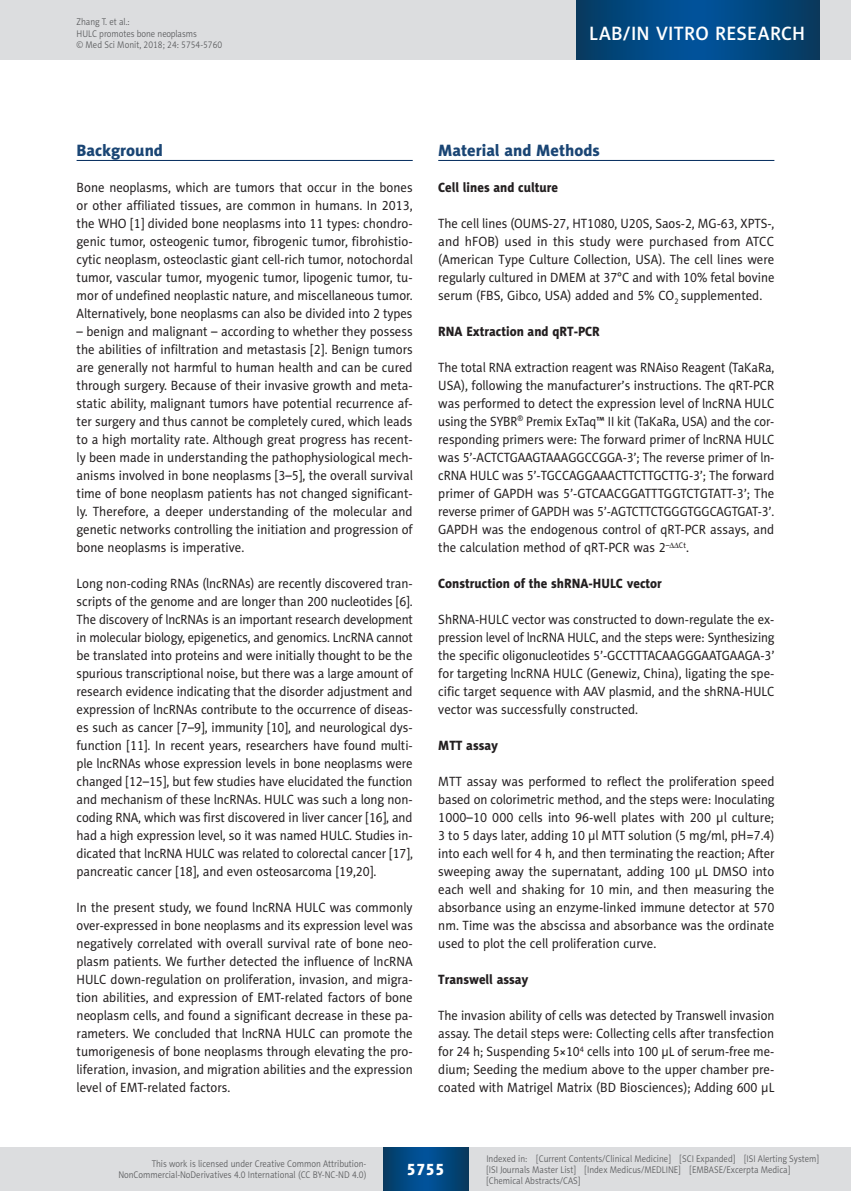
<style>
.page{position:relative;width:851px;height:1191px;background:#fff}
.page>*{position:absolute;margin:0;border:0;box-sizing:border-box;transform-origin:0 0}
.t1{font:19.5px "Naomi Sans EFN Medium";letter-spacing:.01em;color:#fff}
.MSM_Headline_1{font:16.5px "Naomi Sans EFN Heavy";color:#1a4574}
.t2{font:16.5px "Naomi Sans EFN Heavy";color:#fff}
.MSM_Body{font:13.5px/18px "Naomi Sans EFN";color:#231f20;text-align:justify;scale:.95 1}
.MSM_Body-2{font:13.5px/18px "Naomi Sans EFN";color:#231f20;text-align:justify;scale:.94 1}
.MSM_Headline_2{font:13.5px "Naomi Sans EFN Heavy";color:#231f20;scale:.95 1}
.MSM_pagina_zywa{font:9.75px/11.2px "Naomi Sans EFN Light";color:#57585a;scale:.9 1}
.MSM_pagina_sygnatura{font:9.75px "Naomi Sans EFN Light";color:#57585a;scale:.9 1}
</style>
<div class="page">
<hr style="left:77px;top:160px;width:335px;height:1px;background:#00295c">
<hr style="left:438px;top:160px;width:336px;height:1px;background:#00295c">
<div style="left:0;top:1148px;width:850px;height:43px;background:#dcdddf"></div>
<svg style="left:383px;top:1147px;width:85px;height:43px;background:#02477e"></svg>
<div style="left:0;top:0;width:850px;height:60px;background:#dcdddf"></div>
<svg style="left:576px;top:0;width:243px;height:60px;background:#02477e"></svg>
<p class="MSM_pagina_zywa" style="left:77px;top:16px;width:135px">Zhang T. et al.:<br>HULC promotes bone neoplasms</p>
<p class="MSM_pagina_sygnatura" style="left:77px;top:39px;width:163px">© Med Sci Monit, 2018; 24: 5754-5760</p>
<h1 class="t1" style="left:589px;top:22px;width:217px">LAB/IN VITRO RESEARCH</h1>
<p class="MSM_Headline_1" style="left:77px;top:140px;width:88px">Background</p>
<p class="MSM_Body" style="left:77px;top:178px;width:355px">Bone neoplasms, which are tumors that occur in the bones or other affiliated tissues, are common in humans. In 2013, the WHO [1] divided bone neoplasms into 11 types: chondro&shy;genic tumor, osteogenic tumor, fibrogenic tumor, fibrohistio&shy;cytic neoplasm, osteoclastic giant cell-rich tumor, notochordal tumor, vascular tumor, myogenic tumor, lipogenic tumor, tu&shy;mor of undefined neoplastic nature, and miscellaneous tumor.<br>Alternatively, bone neoplasms can also be divided into 2 types</p>
<p class="MSM_Body" style="left:77px;top:322px;width:355px">– benign and malignant – according to whether they possess the abilities of infiltration and metastasis [2]. Benign tumors are generally not harmful to human health and can be cured through surgery. Because of their invasive growth and meta&shy;static ability, malignant tumors have potential recurrence af&shy;ter surgery and thus cannot be completely cured, which leads to a high mortality rate. Although great progress has recent&shy;ly been made in understanding the pathophysiological mech&shy;anisms involved in bone neoplasms [3–5], the overall survival time of bone neoplasm patients has not changed significant&shy;ly. Therefore, a deeper understanding of the molecular and genetic networks controlling the initiation and progression of bone neoplasms is imperative.</p>
<p class="MSM_Body" style="left:77px;top:574px;width:355px">Long non-coding RNAs (lncRNAs) are recently discovered tran&shy;scripts of the genome and are longer than 200 nucleotides [6].<br>The discovery of lncRNAs is an important research development in molecular biology, epigenetics, and genomics. LncRNA cannot be translated into proteins and were initially thought to be the spurious transcriptional noise, but there was a large amount of research evidence indicating that the disorder adjustment and expression of lncRNAs contribute to the occurrence of diseas&shy;es such as cancer [7–9], immunity [10], and neurological dys&shy;function [11]. In recent years, researchers have found multi&shy;ple lncRNAs whose expression levels in bone neoplasms were changed [12–15], but few studies have elucidated the function and mechanism of these lncRNAs. HULC was such a long non&shy;coding RNA, which was first discovered in liver cancer [16], and had a high expression level, so it was named HULC. Studies in&shy;dicated that lncRNA HULC was related to colorectal cancer [17], pancreatic cancer [18], and even osteosarcoma [19,20].</p>
<p class="MSM_Body" style="left:77px;top:898px;width:355px">In the present study, we found lncRNA HULC was commonly over-expressed in bone neoplasms and its expression level was negatively correlated with overall survival rate of bone neo&shy;plasm patients. We further detected the influence of lncRNA HULC down-regulation on proliferation, invasion, and migra&shy;tion abilities, and expression of EMT-related factors of bone neoplasm cells, and found a significant decrease in these pa&shy;rameters. We concluded that lncRNA HULC can promote the tumorigenesis of bone neoplasms through elevating the pro&shy;liferation, invasion, and migration abilities and the expression level of EMT-related factors.</p>
<p class="MSM_Headline_1" style="left:438px;top:140px;width:163px">Material and Methods</p>
<p class="MSM_Headline_2" style="left:438px;top:179px;width:128px">Cell lines and culture</p>
<p class="MSM_Body-2" style="left:438px;top:214px;width:359px">The cell lines (OUMS-27, HT1080, U20S, Saos-2, MG-63, XPTS-, and hFOB) used in this study were purchased from ATCC (American Type Culture Collection, USA). The cell lines were regularly cultured in DMEM at 37°C and with 10% fetal bovine serum (FBS, Gibco, USA) added and 5% CO<sub>2</sub> supplemented.</p>
<p class="MSM_Headline_2" style="left:438px;top:323px;width:172px">RNA Extraction and qRT-PCR</p>
<p class="MSM_Body-2" style="left:438px;top:358px;width:359px">The total RNA extraction reagent was RNAiso Reagent (TaKaRa, USA), following the manufacturer’s instructions. The qRT-PCR was performed to detect the expression level of lncRNA HULC using the SYBR<sup>®</sup> Premix ExTaq™ II kit (TaKaRa, USA) and the cor&shy;responding primers were: The forward primer of lncRNA HULC was 5’-ACTCTGAAGTAAAGGCCGGA-3’; The reverse primer of ln&shy;cRNA HULC was 5’-TGCCAGGAAACTTCTTGCTTG-3’; The forward primer of GAPDH was 5’-GTCAACGGATTTGGTCTGTATT-3’; The reverse primer of GAPDH was 5’-AGTCTTCTGGGTGGCAGTGAT-3’.<br>GAPDH was the endogenous control of qRT-PCR assays, and the calculation method of qRT-PCR was 2<sup>–</sup><sup>DD</sup><sup>Ct</sup>.</p>
<p class="MSM_Headline_2" style="left:438px;top:575px;width:237px">Construction of the shRNA-HULC vector</p>
<p class="MSM_Body-2" style="left:438px;top:610px;width:359px">ShRNA-HULC vector was constructed to down-regulate the ex&shy;pression level of lncRNA HULC, and the steps were: Synthesizing the specific oligonucleotides 5’-GCCTTTACAAGGGAATGAAGA-3’ for targeting lncRNA HULC (Genewiz, China), ligating the spe&shy;cific target sequence with AAV plasmid, and the shRNA-HULC vector was successfully constructed.</p>
<p class="MSM_Headline_2" style="left:438px;top:737px;width:64px">MTT assay</p>
<p class="MSM_Body" style="left:438px;top:772px;width:355px">MTT assay was performed to reflect the proliferation speed based on colorimetric method, and the steps were: Inoculating 1000–10 000 cells into 96-well plates with 200 μl culture; 3 to 5 days later, adding 10 μl MTT solution (5 mg/ml, pH=7.4) into each well for 4 h, and then terminating the reaction; After sweeping away the supernatant, adding 100 μL DMSO into each well and shaking for 10 min, and then measuring the absorbance using an enzyme-linked immune detector at 570 nm. Time was the abscissa and absorbance was the ordinate used to plot the cell proliferation curve.</p>
<p class="MSM_Headline_2" style="left:438px;top:971px;width:96px">Transwell assay</p>
<p class="MSM_Body-2" style="left:438px;top:1006px;width:359px">The invasion ability of cells was detected by Transwell invasion assay. The detail steps were: Collecting cells after transfection for 24 h; Suspending 5×10<sup>4</sup> cells into 100 μL of serum-free me&shy;dium; Seeding the medium above to the upper chamber pre&shy;coated with Matrigel Matrix (BD Biosciences); Adding 600 μL</p>
<p class="MSM_pagina_zywa" style="left:118px;top:1158px;width:277px;text-align:right">This work is licensed under Creative Common Attribution-<br>NonCommercial-NoDerivatives 4.0 International (CC BY-NC-ND 4.0)</p>
<p class="t2" style="left:406px;top:1159px;width:40px">5755</p>
<p class="MSM_pagina_zywa" style="left:486px;top:1152px;width:371px">Indexed in: [Current Contents/Clinical Medicine] [SCI Expanded] [ISI Alerting System] [ISI Journals Master List] [Index Medicus/MEDLINE] [EMBASE/Excerpta Medica] [Chemical Abstracts/CAS]</p>
</div>
